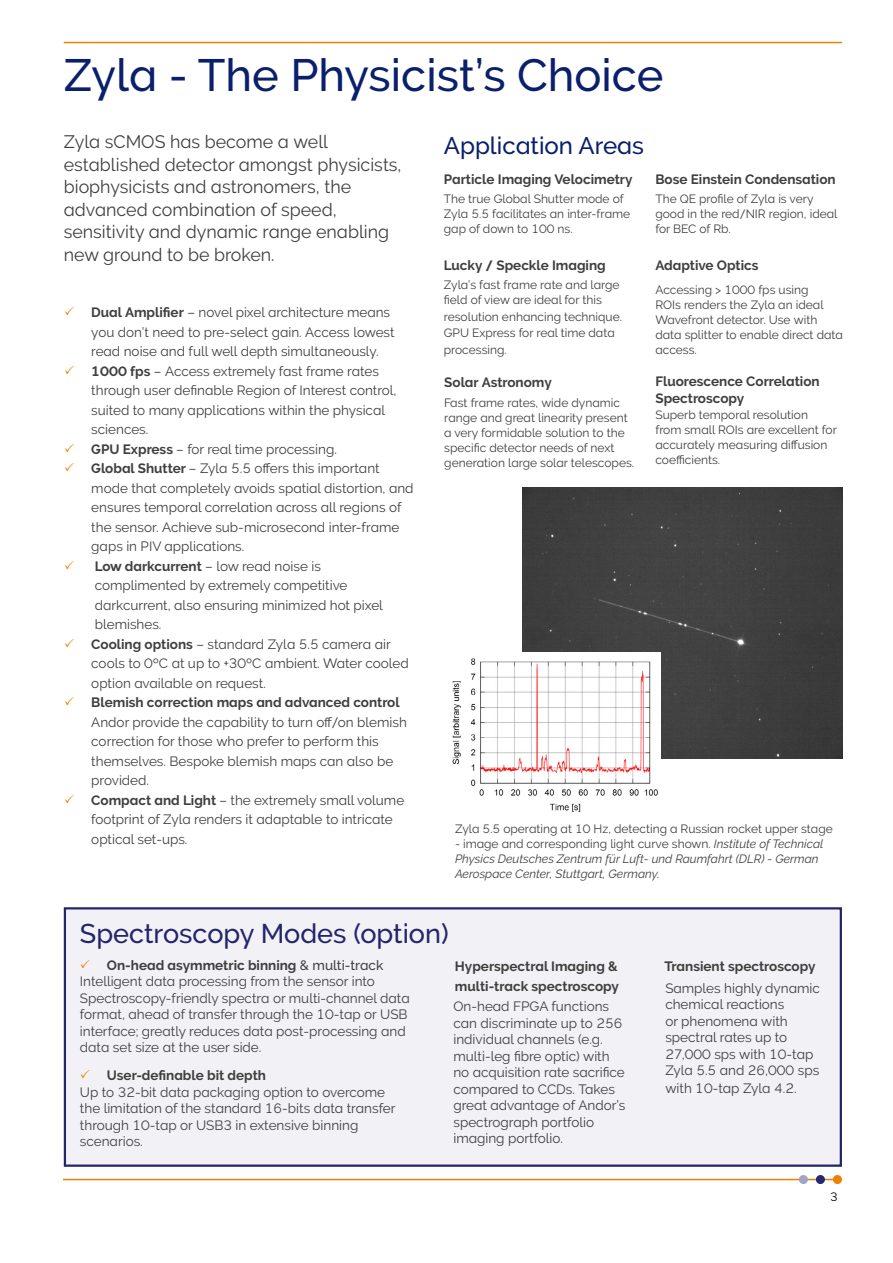
<style>
.page{position:relative;width:893px;height:1263px;background:#fff}
.page>*{position:absolute;margin:0;border:0;box-sizing:border-box;transform-origin:0 0}
.t1{font:45.15px "Oxford Raleway Medium";color:#0b206c}
.t2{font:27px "Oxford Raleway Medium";color:#24246c}
.t3{font:24px "Oxford Raleway Medium";color:#0b206c}
.t4{font:18px/22.5px "Oxford Raleway Regular";color:#3f3f3e}
.t5{font:13.5px/16.5px "Oxford Raleway Regular";color:#3f3f3e}
.t6{font:13.5px/19.5px "Oxford Raleway Bold";color:#3f3f3e}
.t7{font:12px/15px "Oxford Raleway Regular";color:#3f3f3e}
.t8{font:12px/15px "Oxford Raleway Italic";color:#3f3f3e}
.t9{font:12px "Oxford Raleway Regular";color:#000}
.s1{color:#f07f00}
.s2{font-family:"Oxford Raleway Bold"}
.s3{font-family:"Oxford Raleway Italic"}
.s4{font-family:"Oxford Raleway Medium"}
</style>
<div class="page">
<hr style="left:64px;top:42px;width:778px;height:1px;background:#f07f00">
<hr style="left:64px;top:1179px;width:771px;height:1px;background:#f07f00">
<div style="left:834px;top:1176px;width:7px;height:7px;background:#f07f00;border-radius:50%"></div>
<div style="left:833px;top:1175px;width:9px;height:9px;border:2px solid #f07f00;border-radius:50%"></div>
<div style="left:800px;top:1176px;width:7px;height:7px;background:#a1a5c4;border-radius:50%"></div>
<div style="left:799px;top:1175px;width:9px;height:9px;border:2px solid #a1a5c4;border-radius:50%"></div>
<div style="left:817px;top:1176px;width:7px;height:7px;background:#232870;border-radius:50%"></div>
<div style="left:816px;top:1175px;width:9px;height:9px;border:2px solid #232870;border-radius:50%"></div>
<div style="left:522px;top:487px;width:321px;height:272px;background:#3f3f3f"></div>
<img style="left:452px;top:653px;width:208px;height:159px">
<div style="left:64px;top:907px;width:778px;height:260px;background:#f1f1f6;border:2px solid #24246c"></div>
<h1 class="t1" style="left:64px;top:49px;width:601px">Zyla - The Physicist’s Choice</h1>
<h3 class="t4" style="left:64px;top:131px;width:339px">Zyla sCMOS has become a well established detector amongst physicists, biophysicists and astronomers, the advanced combination of speed, sensitivity and dynamic range enabling new ground to be broken.</h3>
<p class="t5" style="left:91px;top:303px;width:305px;line-height:19.5px;text-indent:-27px"><span class="s1">✓</span> <span class="s2">Dual Amplifier</span> – novel pixel architecture means you don’t need to pre-select gain. Access lowest read noise and full well depth simultaneously.</p>
<p class="t5" style="left:91px;top:361px;width:307px;line-height:19.5px;text-indent:-27px"><span class="s1">✓</span> <span class="s2">1000 fps</span> – Access extremely fast frame rates through user definable Region of Interest control, suited to many applications within the physical sciences.</p>
<p class="t5" style="left:64px;top:441px;width:274px"><span class="s1">✓</span> <span class="s2">GPU Express</span> – for real time processing.</p>
<p class="t5" style="left:91px;top:459px;width:324px;line-height:19.5px;text-indent:-27px"><span class="s1">✓</span> <span class="s2">Global Shutter</span> – Zyla 5.5 offers this important mode that completely avoids spatial distortion, and ensures temporal correlation across all regions of the sensor. Achieve sub-microsecond inter-frame gaps in PIV applications.</p>
<p class="t5" style="left:95px;top:556px;width:290px;line-height:19.5px;text-indent:-30px"><span class="s1">✓</span> <span class="s2">Low darkcurrent</span> – low read noise is complimented by extremely competitive darkcurrent, also ensuring minimized hot pixel blemishes.</p>
<p class="t5" style="left:91px;top:634px;width:319px;line-height:19.5px;text-indent:-27px"><span class="s1">✓</span> <span class="s2">Cooling options</span> – standard Zyla 5.5 camera air cools to 0ºC at up to +30ºC ambient. Water cooled option available on request.</p>
<p class="t6" style="left:64px;top:693px;width:337px"><span class="s1">✓</span> Blemish correction maps and advanced control</p>
<p class="t5" style="left:91px;top:712px;width:317px;line-height:19.5px">Andor provide the capability to turn off/on blemish correction for those who prefer to perform this themselves. Bespoke blemish maps can also be provided.</p>
<p class="t5" style="left:91px;top:790px;width:314px;line-height:19.5px;text-indent:-27px"><span class="s1">✓</span> <span class="s2">Compact and Light</span> – the extremely small volume footprint of Zyla renders it adaptable to intricate optical set-ups.</p>
<h3 class="t3" style="left:444px;top:132px;width:202px">Application Areas</h3>
<p class="t6" style="left:444px;top:170px;width:190px">Particle Imaging Velocimetry</p>
<p class="t6" style="left:655px;top:170px;width:182px">Bose Einstein Condensation</p>
<p class="t7" style="left:444px;top:191px;width:188px">The true Global Shutter mode of<br>Zyla 5.5 facilitates an inter-frame gap of down to 100 ns.</p>
<p class="t7" style="left:655px;top:191px;width:184px">The QE profile of Zyla is very good in the red/NIR region, ideal for BEC of Rb.</p>
<p class="t6" style="left:444px;top:255px;width:163px">Lucky / Speckle Imaging</p>
<p class="t6" style="left:655px;top:255px;width:105px">Adaptive Optics</p>
<p class="t7" style="left:444px;top:278px;width:177px">Zyla’s fast frame rate and large field of view are ideal for this</p>
<p class="t7" style="left:444px;top:308px;width:180px;line-height:16.5px">resolution enhancing technique.<br>GPU Express for real time data processing.</p>
<p class="t7" style="left:655px;top:282px;width:189px">Accessing &gt; 1000 fps using<br>ROIs renders the Zyla an ideal<br>Wavefront detector. Use with data splitter to enable direct data access.</p>
<p class="t6" style="left:444px;top:373px;width:109px">Solar Astronomy</p>
<p class="t7" style="left:444px;top:396px;width:191px">Fast frame rates, wide dynamic range and great linearity present a very formidable solution to the specific detector needs of next generation large solar telescopes.</p>
<p class="t6" style="left:655px;top:373px;width:166px;line-height:16.5px">Fluorescence Correlation<br>Spectroscopy</p>
<p class="t7" style="left:655px;top:407px;width:183px">Superb temporal resolution from small ROIs are excellent for accurately measuring diffusion coefficients.</p>
<p class="t7" style="left:455px;top:822px;width:379px">Zyla 5.5 operating at 10 Hz, detecting a Russian rocket upper stage</p>
<p class="t7" style="left:455px;top:837px;width:370px">- image and corresponding light curve shown. <span class="s3">Institute of Technical</span></p>
<p class="t8" style="left:455px;top:852px;width:365px">Physics Deutsches Zentrum für Luft- und Raumfahrt (DLR) - German<br>Aerospace Center, Stuttgart, Germany.</p>
<h2 class="t2" style="left:80px;top:918px;width:370px">Spectroscopy Modes (option)</h2>
<p class="t6" style="left:80px;top:955px;width:305px"><span class="s1">✓</span> On-head asymmetric binning <span class="s4">&amp; multi-track</span></p>
<p class="t5" style="left:80px;top:973px;width:331px">Intelligent data processing from the sensor into Spectroscopy-friendly spectra or multi-channel data format, ahead of transfer through the 10-tap or USB interface; greatly reduces data post-processing and data set size at the user side.</p>
<p class="t6" style="left:80px;top:1066px;width:188px"><span class="s1">✓</span> User-definable bit depth</p>
<p class="t5" style="left:80px;top:1084px;width:317px">Up to 32-bit data packaging option to overcome the limitation of the standard 16-bits data transfer through 10-tap or USB3 in extensive binning scenarios.</p>
<p class="t6" style="left:455px;top:957px;width:166px">Hyperspectral Imaging &amp; multi-track spectroscopy</p>
<p class="t5" style="left:453px;top:998px;width:174px">On-head FPGA functions can discriminate up to 256 individual channels (e.g. multi-leg fibre optic) with no acquisition rate sacrifice compared to CCDs. Takes great advantage of Andor’s spectrograph portfolio imaging portfolio.</p>
<p class="t6" style="left:665px;top:956px;width:152px">Transient spectroscopy</p>
<p class="t5" style="left:665px;top:980px;width:156px">Samples highly dynamic chemical reactions<br>or phenomena with spectral rates up to<br>27,000 sps with 10-tap<br>Zyla 5.5 and 26,000 sps</p>
<p class="t5" style="left:665px;top:1080px;width:133px">with 10-tap Zyla 4.2.</p>
<p class="t9" style="left:830px;top:1190px;width:9px">3</p>
</div>
